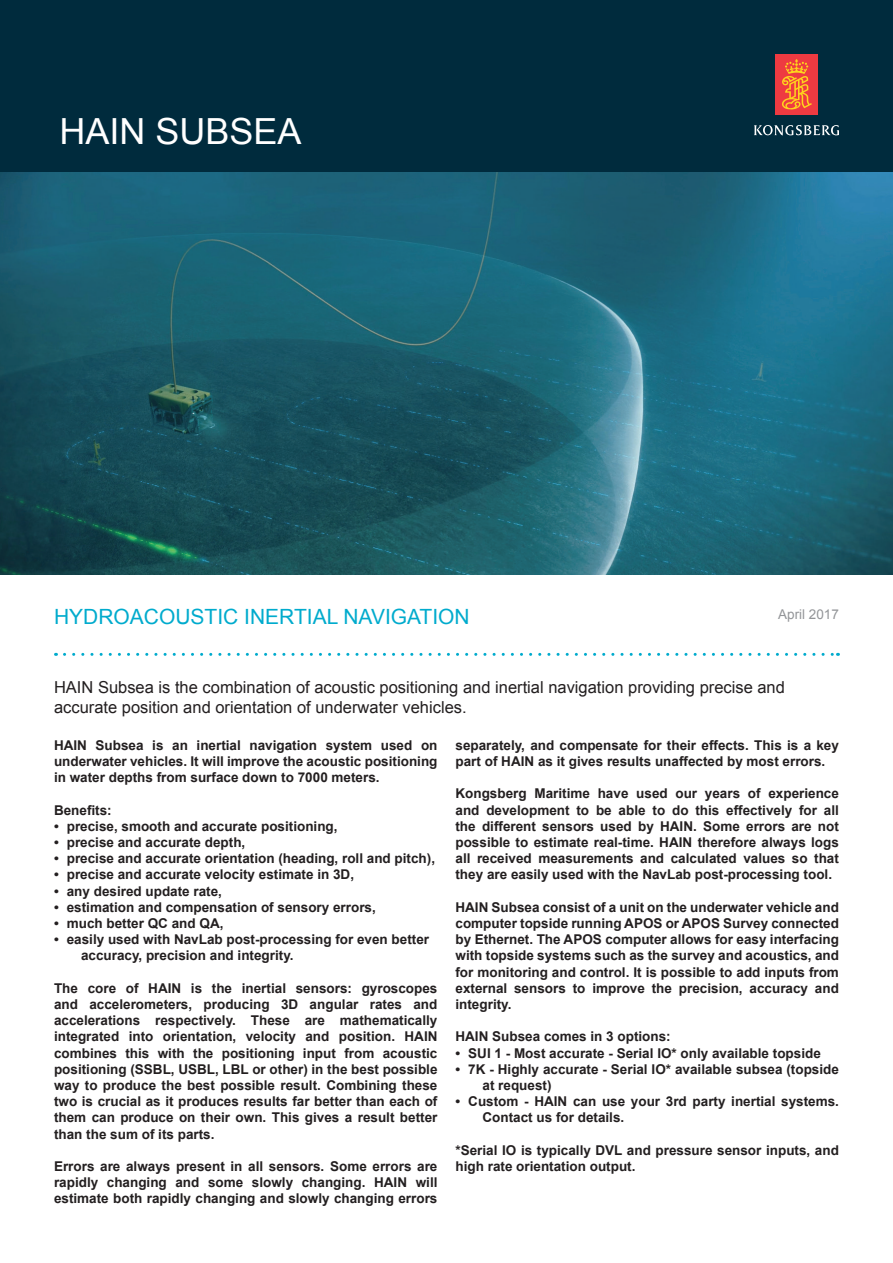
<style>
.page{position:relative;width:893px;height:1263px;background:#fff}
.page>*{position:absolute;margin:0;border:0;box-sizing:border-box;transform-origin:0 0}
.Head_1{font:36px "Arial";color:#fff}
.Head_2{font:21px "Arial";color:#00abcd}
.Body_text{font:16.5px/20.2px "Arial";color:#231f20}
.Body_text-2{font:700 13.5px/16.2px "Arial";color:#231f20;text-align:justify}
.Date{font:13.5px "Arial";color:#939598}
</style>
<div class="page">
<div style="left:0;top:0;width:893px;height:173px;background:#002b3d"></div>
<div style="left:775px;top:54px;width:43px;height:61px;background:#ee3a41"></div>
<svg style="left:782px;top:59px;width:30px;height:51px"></svg>
<svg style="left:754px;top:125px;width:85px;height:10px"></svg>
<svg style="left:64px;top:653px;width:774px;height:3px"></svg>
<img style="left:0;top:172px;width:893px;height:402px">
<p class="Head_1" style="left:60px;top:108px;width:244px">HAIN SUBSEA</p>
<p class="Head_2" style="left:54px;top:603px;width:417px">HYDROACOUSTIC INERTIAL NAVIGATION</p>
<p class="Date" style="left:778px;top:605px;width:62px">April 2017</p>
<p class="Body_text" style="left:54px;top:677px;width:732px">HAIN Subsea is the combination of acoustic positioning and inertial navigation providing precise and accurate position and orientation of underwater vehicles.</p>
<p class="Body_text-2" style="left:54px;top:737px;width:385px">HAIN Subsea is an inertial navigation system used on underwater vehicles. It will improve the acoustic positioning in water depths from surface down to 7000 meters.</p>
<p class="Body_text-2" style="left:54px;top:802px;width:59px">Benefits:</p>
<p class="Body_text-2" style="left:54px;top:818px;width:285px">• precise, smooth and accurate positioning,</p>
<p class="Body_text-2" style="left:54px;top:834px;width:193px">• precise and accurate depth,</p>
<p class="Body_text-2" style="left:54px;top:851px;width:383px">• precise and accurate orientation (heading, roll and pitch),</p>
<p class="Body_text-2" style="left:54px;top:867px;width:302px">• precise and accurate velocity estimate in 3D,</p>
<p class="Body_text-2" style="left:54px;top:883px;width:170px">• any desired update rate,</p>
<p class="Body_text-2" style="left:54px;top:899px;width:323px">• estimation and compensation of sensory errors,</p>
<p class="Body_text-2" style="left:54px;top:915px;width:171px">• much better QC and QA,</p>
<p class="Body_text-2" style="left:81px;top:932px;width:350px;text-indent:-27px">• easily used with NavLab post-processing for even better accuracy, precision and integrity.</p>
<p class="Body_text-2" style="left:54px;top:980px;width:385px">The core of HAIN is the inertial sensors: gyroscopes and accelerometers, producing 3D angular rates and accelerations respectively. These are mathematically integrated into orientation, velocity and position. HAIN combines this with the positioning input from acoustic positioning (SSBL, USBL, LBL or other) in the best possible way to produce the best possible result. Combining these two is crucial as it produces results far better than each of them can produce on their own. This gives a result better than the sum of its parts.</p>
<p class="Body_text-2" style="left:54px;top:1158px;width:385px">Errors are always present in all sensors. Some errors are rapidly changing and some slowly changing. HAIN will estimate both rapidly changing and slowly changing errors</p>
<p class="Body_text-2" style="left:455px;top:737px;width:385px">separately, and compensate for their effects. This is a key part of HAIN as it gives results unaffected by most errors.</p>
<p class="Body_text-2" style="left:455px;top:786px;width:385px">Kongsberg Maritime have used our years of experience and development to be able to do this effectively for all the different sensors used by HAIN. Some errors are not possible to estimate real-time. HAIN therefore always logs all received measurements and calculated values so that they are easily used with the NavLab post-processing tool.</p>
<p class="Body_text-2" style="left:455px;top:899px;width:385px">HAIN Subsea consist of a unit on the underwater vehicle and computer topside running APOS or APOS Survey connected by Ethernet. The APOS computer allows for easy interfacing with topside systems such as the survey and acoustics, and for monitoring and control. It is possible to add inputs from external sensors to improve the precision, accuracy and integrity.</p>
<p class="Body_text-2" style="left:455px;top:1029px;width:217px">HAIN Subsea comes in 3 options:</p>
<p class="Body_text-2" style="left:455px;top:1045px;width:367px">• SUI 1 - Most accurate - Serial IO* only available topside</p>
<p class="Body_text-2" style="left:482px;top:1061px;width:358px;text-indent:-27px">• 7K - Highly accurate - Serial IO* available subsea (topside at request)</p>
<p class="Body_text-2" style="left:482px;top:1094px;width:358px;text-indent:-27px">• Custom - HAIN can use your 3rd party inertial systems.<br>Contact us for details.</p>
<p class="Body_text-2" style="left:455px;top:1142px;width:385px">*Serial IO is typically DVL and pressure sensor inputs, and high rate orientation output.</p>
</div>
